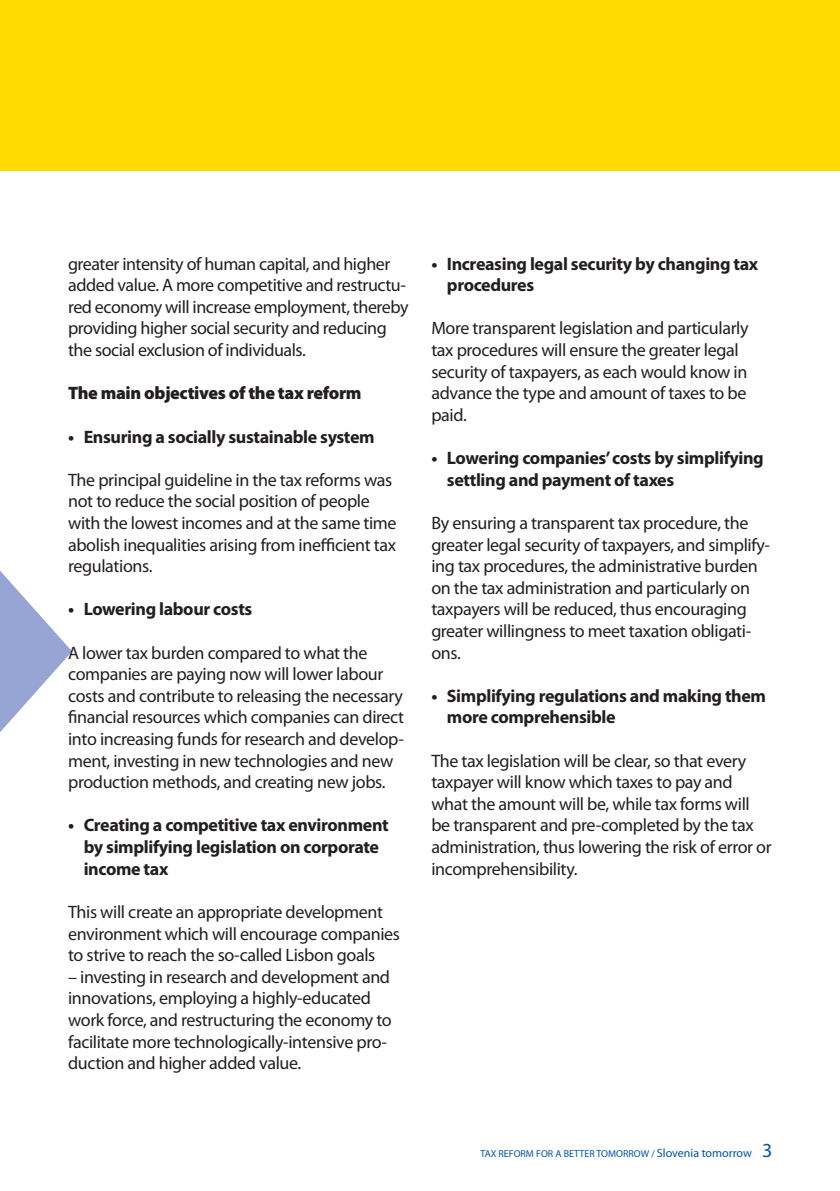
<style>
.page{position:relative;width:840px;height:1191px;background:#fff}
.page>*{position:absolute;margin:0;border:0;box-sizing:border-box;transform-origin:0 0}
.t1{font:18px/21.6px "Myriad Pro";letter-spacing:-.02em;color:#231f20}
.t2{font:700 18px/21.6px "Myriad Pro";letter-spacing:-.02em;color:#231f20}
.t3{font:900 18px "Myriad Pro";letter-spacing:-.02em;color:#231f20}
.t4{font:10px "Myriad Pro";color:#0155a5}
.s1{font-size:12px}
.s2{font-size:20px}
</style>
<div class="page">
<svg style="left:0;top:571px;width:72px;height:161px"></svg>
<div style="left:0;top:0;width:839px;height:170px;background:#ffdc01"></div>
<p class="t1" style="left:68px;top:253px;width:342px">greater intensity of human capital, and higher added value. A more competitive and restructu&shy;red economy will increase employment, thereby providing higher social security and reducing the social exclusion of individuals.</p>
<p class="t3" style="left:68px;top:383px;width:295px">The main objectives of the tax reform</p>
<p class="t2" style="left:68px;top:426px;width:308px">• Ensuring a socially sustainable system</p>
<p class="t1" style="left:68px;top:469px;width:330px">The principal guideline in the tax reforms was not to reduce the social position of people with the lowest incomes and at the same time abolish inequalities arising from inefficient tax regulations.</p>
<p class="t2" style="left:68px;top:599px;width:186px">• Lowering labour costs</p>
<p class="t1" style="left:68px;top:642px;width:337px">A lower tax burden compared to what the companies are paying now will lower labour costs and contribute to releasing the necessary financial resources which companies can direct into increasing funds for research and develop&shy;ment, investing in new technologies and new production methods, and creating new jobs.</p>
<p class="t2" style="left:84px;top:815px;width:306px;text-indent:-16px">• Creating a competitive tax environment by simplifying legislation on corporate income tax</p>
<p class="t1" style="left:68px;top:901px;width:333px">This will create an appropriate development environment which will encourage companies to strive to reach the so-called Lisbon goals</p>
<p class="t1" style="left:68px;top:966px;width:325px">– investing in research and development and innovations, employing a highly-educated work force, and restructuring the economy to facilitate more technologically-intensive pro&shy;duction and higher added value.</p>
<p class="t2" style="left:446px;top:253px;width:313px;text-indent:-16px">• Increasing legal security by changing tax procedures</p>
<p class="t1" style="left:431px;top:318px;width:318px">More transparent legislation and particularly tax procedures will ensure the greater legal security of taxpayers, as each would know in advance the type and amount of taxes to be paid.</p>
<p class="t2" style="left:446px;top:447px;width:318px;text-indent:-16px">• Lowering companies’ costs by simplifying settling and payment of taxes</p>
<p class="t1" style="left:431px;top:512px;width:340px">By ensuring a transparent tax procedure, the greater legal security of taxpayers, and simplify&shy;ing tax procedures, the administrative burden on the tax administration and particularly on taxpayers will be reduced, thus encouraging greater willingness to meet taxation obligati&shy;ons.</p>
<p class="t2" style="left:446px;top:685px;width:320px;text-indent:-16px">• Simplifying regulations and making them more comprehensible</p>
<p class="t1" style="left:431px;top:750px;width:341px">The tax legislation will be clear, so that every taxpayer will know which taxes to pay and what the amount will be, while tax forms will be transparent and pre-completed by the tax administration, thus lowering the risk of error or incomprehensibility.</p>
<p class="t4" style="left:480px;top:1148px;width:293px">TAX REFORM FOR A BETTER TOMORROW / <span class="s1">Slovenia tomorrow</span> <span class="s2">3</span></p>
</div>
